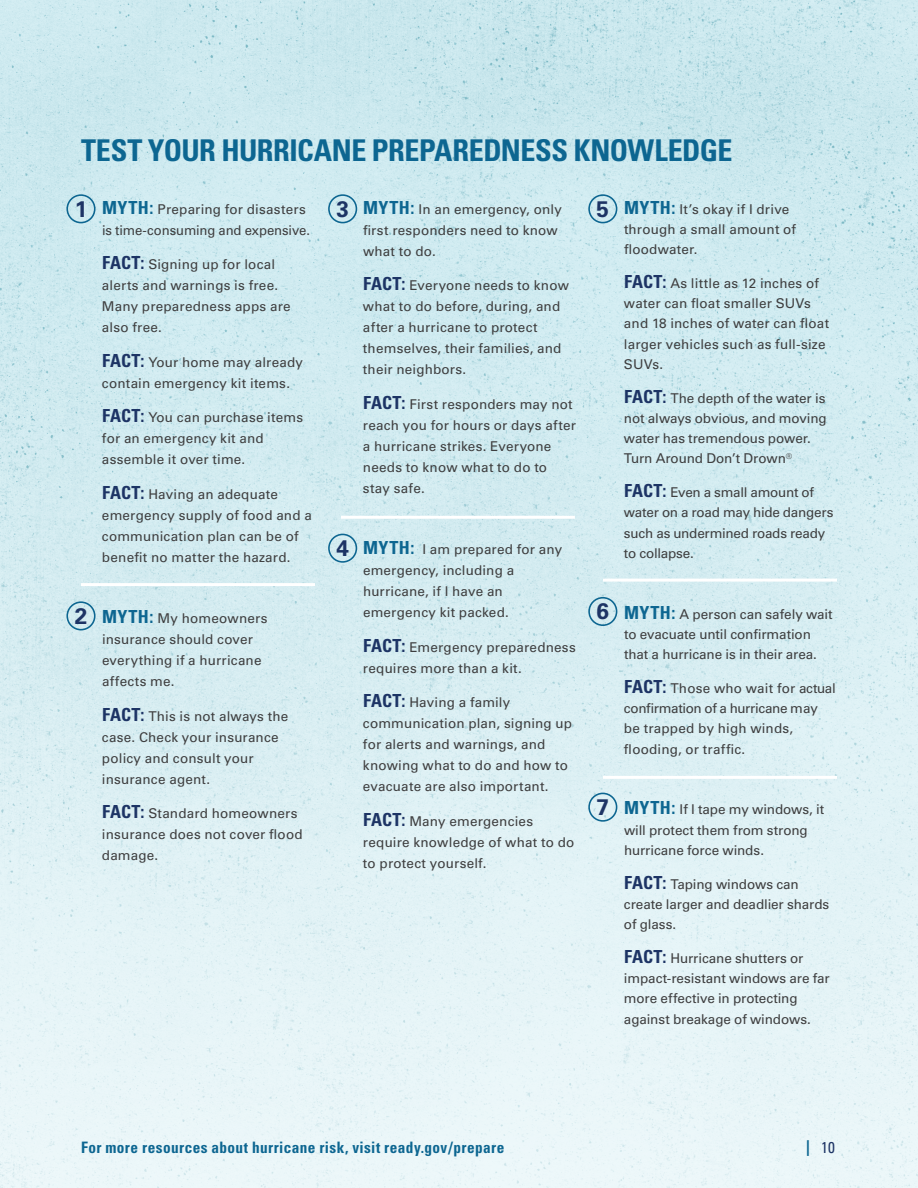
<style>
.page{position:relative;width:918px;height:1188px;background:#fff}
.page>*{position:absolute;margin:0;border:0;box-sizing:border-box;transform-origin:0 0}
.t1{font:700 condensed 30px "Univers";letter-spacing:-.015em;color:#0d6691}
.t2{font:700 22.5px "Univers";color:#1d3465}
.t3{font:700 condensed 15.75px "Univers";letter-spacing:.025em;color:#0d6691}
.t4{font:condensed 15.75px "Univers";color:#1d3465}
.t5{font:13.5px/21px "Univers";letter-spacing:.01em;color:#3e3e3f}
.t6{font:13.5px/20.2px "Univers";letter-spacing:-.01em;color:#3e3e3f}
.t7{font:13.5px/20.2px "Univers";letter-spacing:-.02em;color:#3e3e3f}
.s1{font-weight:700;font-size:22.5px;color:#1d3465}
.s2{font-weight:700;font-stretch:condensed;font-size:18px;color:#0d6691}
.s3{font-weight:700;font-stretch:condensed;font-size:18px;color:#1d3465}
.s4{font-weight:700;color:#0d6691}
</style>
<div class="page">
<img style="left:0;top:0;width:918px;height:1188px">
<hr style="left:81px;top:583px;width:234px;height:3px;background:#fff">
<hr style="left:341px;top:516px;width:234px;height:3px;background:#fff">
<hr style="left:603px;top:579px;width:234px;height:3px;background:#fff">
<hr style="left:603px;top:776px;width:234px;height:3px;background:#fff">
<div style="left:66px;top:194px;width:30px;height:29px;border:2px solid #0d6691;border-radius:50%"></div>
<div style="left:328px;top:194px;width:29px;height:29px;border:2px solid #0d6691;border-radius:50%"></div>
<div style="left:588px;top:194px;width:29px;height:29px;border:2px solid #0d6691;border-radius:50%"></div>
<div style="left:66px;top:601px;width:30px;height:29px;border:2px solid #0d6691;border-radius:50%"></div>
<div style="left:328px;top:534px;width:29px;height:29px;border:2px solid #0d6691;border-radius:50%"></div>
<div style="left:588px;top:597px;width:29px;height:29px;border:2px solid #0d6691;border-radius:50%"></div>
<div style="left:588px;top:793px;width:29px;height:29px;border:2px solid #0d6691;border-radius:50%"></div>
<h2 class="t1" style="left:81px;top:132px;width:653px">TEST YOUR HURRICANE PREPAREDNESS KNOWLEDGE</h2>
<h3 class="t5" style="left:102px;top:198px;width:210px;text-indent:-27px"><span class="s1">1</span> <span class="s2">MYTH:</span> Preparing for disasters is time-consuming and expensive.</h3>
<p class="t5" style="left:102px;top:254px;width:190px"><span class="s3">FACT:</span> Signing up for local alerts and warnings is free.<br>Many preparedness apps are also free.</p>
<p class="t5" style="left:102px;top:351px;width:203px"><span class="s3">FACT:</span> Your home may already contain emergency kit items.</p>
<p class="t5" style="left:102px;top:407px;width:203px"><span class="s3">FACT:</span> You can purchase items for an emergency kit and assemble it over time.</p>
<p class="t5" style="left:102px;top:483px;width:211px"><span class="s3">FACT:</span> Having an adequate emergency supply of food and a communication plan can be of benefit no matter the hazard.</p>
<h3 class="t5" style="left:363px;top:198px;width:200px;text-indent:-27px"><span class="s1">3</span> <span class="s2">MYTH:</span> In an emergency, only first responders need to know what to do.</h3>
<p class="t5" style="left:363px;top:275px;width:207px"><span class="s3">FACT:</span> Everyone needs to know what to do before, during, and after a hurricane to protect themselves, their families, and their neighbors.</p>
<p class="t5" style="left:363px;top:393px;width:214px"><span class="s3">FACT:</span> First responders may not reach you for hours or days after a hurricane strikes. Everyone needs to know what to do to stay safe.</p>
<h3 class="t5" style="left:624px;top:199px;width:174px;line-height:20.2px;text-indent:-27px"><span class="s1">5</span> <span class="s2">MYTH:</span> It’s okay if I drive through a small amount of floodwater.</h3>
<p class="t5" style="left:624px;top:273px;width:207px;line-height:20.2px"><span class="s3">FACT:</span> As little as 12 inches of water can float smaller SUVs and 18 inches of water can float larger vehicles such as full-size<br>SUVs.</p>
<p class="t6" style="left:624px;top:388px;width:204px"><span class="s3">FACT:</span> The depth of the water is not always obvious, and moving water has tremendous power.<br>Turn Around Don’t Drown<sup>®</sup></p>
<p class="t7" style="left:624px;top:482px;width:211px"><span class="s3">FACT:</span> Even a small amount of water on a road may hide dangers such as undermined roads ready to collapse.</p>
<h3 class="t5" style="left:363px;top:539px;width:201px;text-indent:-27px"><span class="s1">4</span> <span class="s2">MYTH:</span> I am prepared for any emergency, including a hurricane, if I have an emergency kit packed.</h3>
<p class="t5" style="left:363px;top:636px;width:214px"><span class="s3">FACT:</span> Emergency preparedness requires more than a kit.</p>
<p class="t5" style="left:363px;top:692px;width:211px"><span class="s3">FACT:</span> Having a family communication plan, signing up for alerts and warnings, and knowing what to do and how to evacuate are also important.</p>
<p class="t5" style="left:363px;top:810px;width:213px"><span class="s3">FACT:</span> Many emergencies require knowledge of what to do to protect yourself.</p>
<h3 class="t2" style="left:597px;top:598px;width:14px">6</h3>
<h3 class="t6" style="left:624px;top:604px;width:210px"><span class="s2">MYTH:</span> A person can safely wait to evacuate until confirmation that a hurricane is in their area.</h3>
<h3 class="t5" style="left:102px;top:608px;width:167px;text-indent:-27px"><span class="s1">2</span> <span class="s2">MYTH:</span> My homeowners insurance should cover everything if a hurricane affects me.</h3>
<p class="t5" style="left:102px;top:705px;width:188px"><span class="s3">FACT:</span> This is not always the case. Check your insurance policy and consult your insurance agent.</p>
<p class="t5" style="left:102px;top:803px;width:202px"><span class="s3">FACT:</span> Standard homeowners insurance does not cover flood damage.</p>
<p class="t5" style="left:624px;top:678px;width:213px;line-height:20.2px"><span class="s3">FACT:</span> Those who wait for actual confirmation of a hurricane may be trapped by high winds, flooding, or traffic.</p>
<h3 class="t5" style="left:624px;top:800px;width:202px;line-height:20.2px;text-indent:-27px"><span class="s1">7</span> <span class="s2">MYTH:</span> If I tape my windows, it will protect them from strong hurricane force winds.</h3>
<p class="t6" style="left:624px;top:874px;width:207px"><span class="s3">FACT:</span> Taping windows can create larger and deadlier shards of glass.</p>
<p class="t5" style="left:624px;top:948px;width:207px;line-height:20.2px"><span class="s3">FACT:</span> Hurricane shutters or impact-resistant windows are far more effective in protecting against breakage of windows.</p>
<p class="t3" style="left:81px;top:1138px;width:425px">For more resources about hurricane risk, visit ready.gov/prepare</p>
<p class="t4" style="left:806px;top:1137px;width:30px"><span class="s4">|</span> 10</p>
</div>
